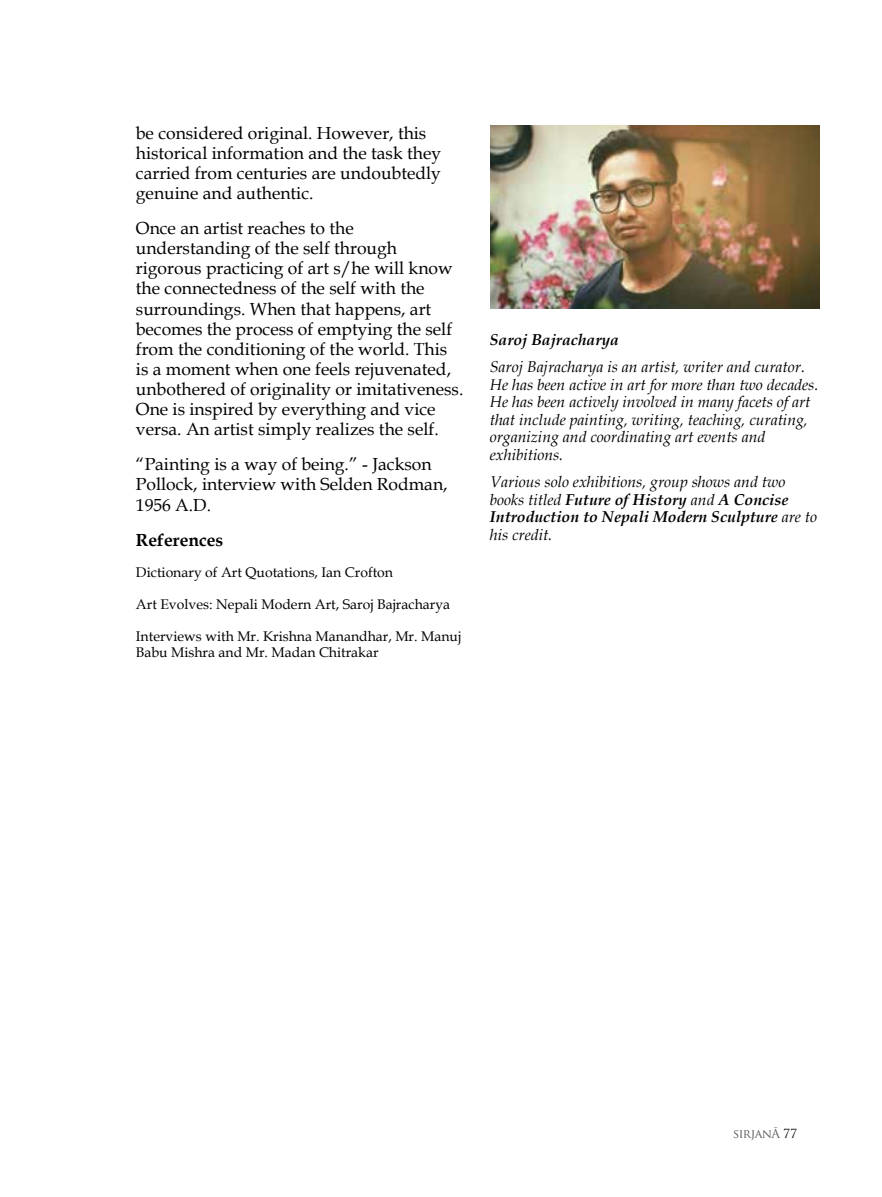
<style>
.page{position:relative;width:882px;height:1197px;background:#fff}
.page>*{position:absolute;margin:0;border:0;box-sizing:border-box;transform-origin:0 0}
.t1{font:17.5px/20.1px "Book Antiqua";color:#000}
.t2{font:700 17.5px "Book Antiqua";color:#000}
.t3{font:italic 15.75px/17.5px "Book Antiqua";color:#000}
.t4{font:italic 700 15.75px "Book Antiqua";color:#000}
.t5{font:14px/16.8px "Book Antiqua";color:#000}
.t6{font:12.25px "Trajan Pro";letter-spacing:-.04em;color:#58595b}
.s1{font-weight:700}
.s2{color:#000}
</style>
<div class="page">
<img style="left:490px;top:125px;width:329px;height:184px">
<p class="t1" style="left:136px;top:122px;width:307px">be considered original. However, this historical information and the task they carried from centuries are undoubtedly genuine and authentic.</p>
<p class="t1" style="left:136px;top:218px;width:329px">Once an artist reaches to the understanding of the self through rigorous practicing of art s/he will know the connectedness of the self with the surroundings. When that happens, art becomes the process of emptying the self from the conditioning of the world. This is a moment when one feels rejuvenated, unbothered of originality or imitativeness.<br>One is inspired by everything and vice versa. An artist simply realizes the self.</p>
<p class="t1" style="left:136px;top:454px;width:313px">“Painting is a way of being.” - Jackson<br>Pollock, interview with Selden Rodman,<br>1956 A.D.</p>
<p class="t2" style="left:136px;top:528px;width:89px">References</p>
<p class="t5" style="left:136px;top:564px;width:259px">Dictionary of Art Quotations, Ian Crofton</p>
<p class="t5" style="left:136px;top:596px;width:316px">Art Evolves: Nepali Modern Art, Saroj Bajracharya</p>
<p class="t5" style="left:136px;top:627px;width:327px">Interviews with Mr. Krishna Manandhar, Mr. Manuj<br>Babu Mishra and Mr. Madan Chitrakar</p>
<p class="t4" style="left:490px;top:329px;width:131px">Saroj Bajracharya</p>
<p class="t3" style="left:490px;top:358px;width:330px">Saroj Bajracharya is an artist, writer and curator.<br>He has been active in art for more than two decades.<br>He has been actively involved in many facets of art that include painting, writing, teaching, curating, organizing and coordinating art events and exhibitions.</p>
<p class="t3" style="left:490px;top:473px;width:329px">Various solo exhibitions, group shows and two books titled <span class="s1">Future of History</span> and <span class="s1">A Concise Introduction to Nepali Modern Sculpture</span> are to his credit.</p>
<p class="t6" style="left:733px;top:1126px;width:65px">SIRJANĀ <span class="s2">77</span></p>
</div>
